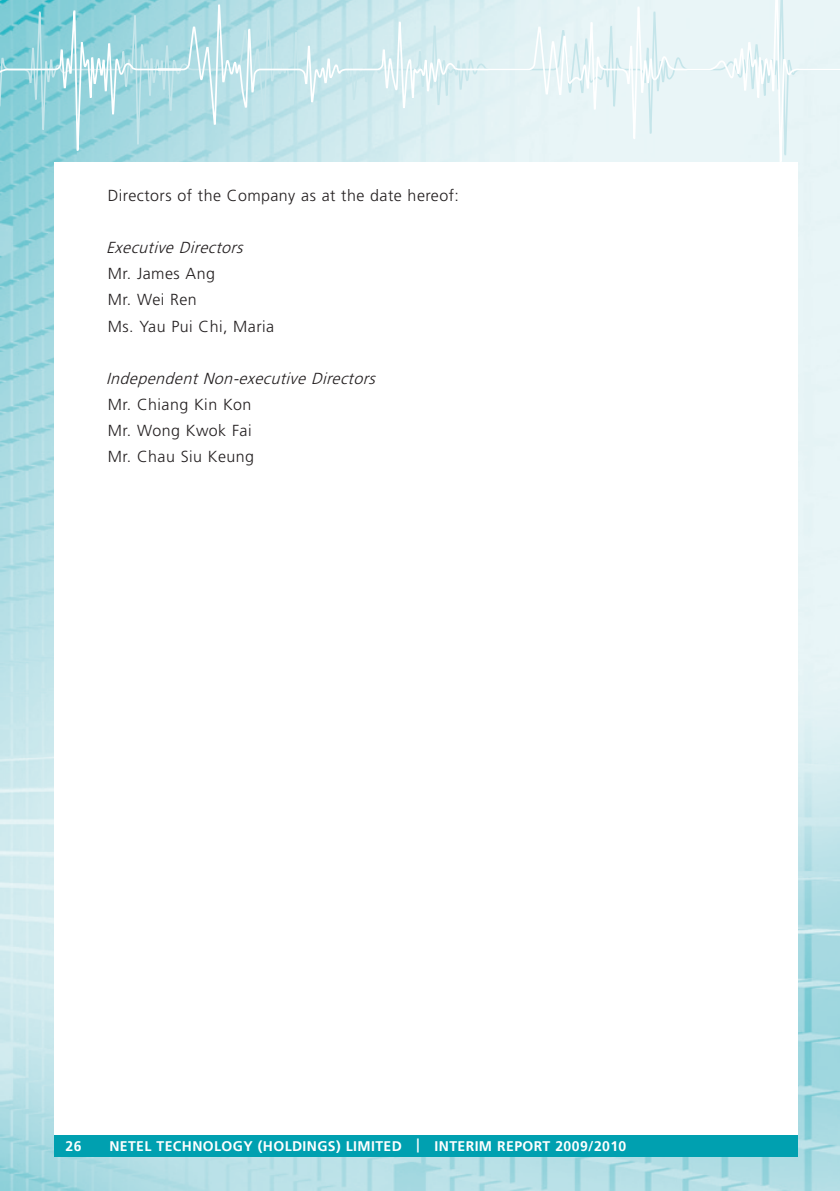
<style>
.page{position:relative;width:840px;height:1191px;background:#fff}
.page>*{position:absolute;margin:0;border:0;box-sizing:border-box;transform-origin:0 0}
.Body_Text{font:300 16px "Frutiger LT Std";letter-spacing:.03em;color:#231f20}
.Body_Text-2{font:italic 300 16px "Frutiger LT Std";color:#231f20}
.t1{font:700 14px "Frutiger LT Std";letter-spacing:.03em;color:#fff}
</style>
<div class="page">
<img style="left:0;top:262px;width:839px;height:929px">
<svg style="left:0;top:0;width:839px;height:262px"></svg>
<div style="left:54px;top:1129px;width:743px;height:27px;background:#00a0b0"></div>
<div style="left:54px;top:162px;width:743px;height:972px;background:#fff"></div>
<p class="Body_Text" style="left:108px;top:187px;width:352px">Directors of the Company as at the date hereof:</p>
<p class="Body_Text-2" style="left:106px;top:239px;width:143px">Executive Directors</p>
<p class="Body_Text" style="left:108px;top:265px;width:109px">Mr. James Ang</p>
<p class="Body_Text" style="left:108px;top:291px;width:90px">Mr. Wei Ren</p>
<p class="Body_Text" style="left:108px;top:317px;width:168px">Ms. Yau Pui Chi, Maria</p>
<p class="Body_Text-2" style="left:106px;top:369px;width:275px">Independent Non-executive Directors</p>
<p class="Body_Text" style="left:108px;top:395px;width:145px">Mr. Chiang Kin Kon</p>
<p class="Body_Text" style="left:108px;top:421px;width:145px">Mr. Wong Kwok Fai</p>
<p class="Body_Text" style="left:108px;top:447px;width:148px">Mr. Chau Siu Keung</p>
<p class="t1" style="left:109px;top:1138px;width:311px">NETEL TECHNOLOGY (HOLDINGS) LIMITED |</p>
<p class="t1" style="left:66px;top:1138px;width:17px">26</p>
<p class="t1" style="left:434px;top:1138px;width:193px">INTERIM REPORT 2009/2010</p>
</div>
